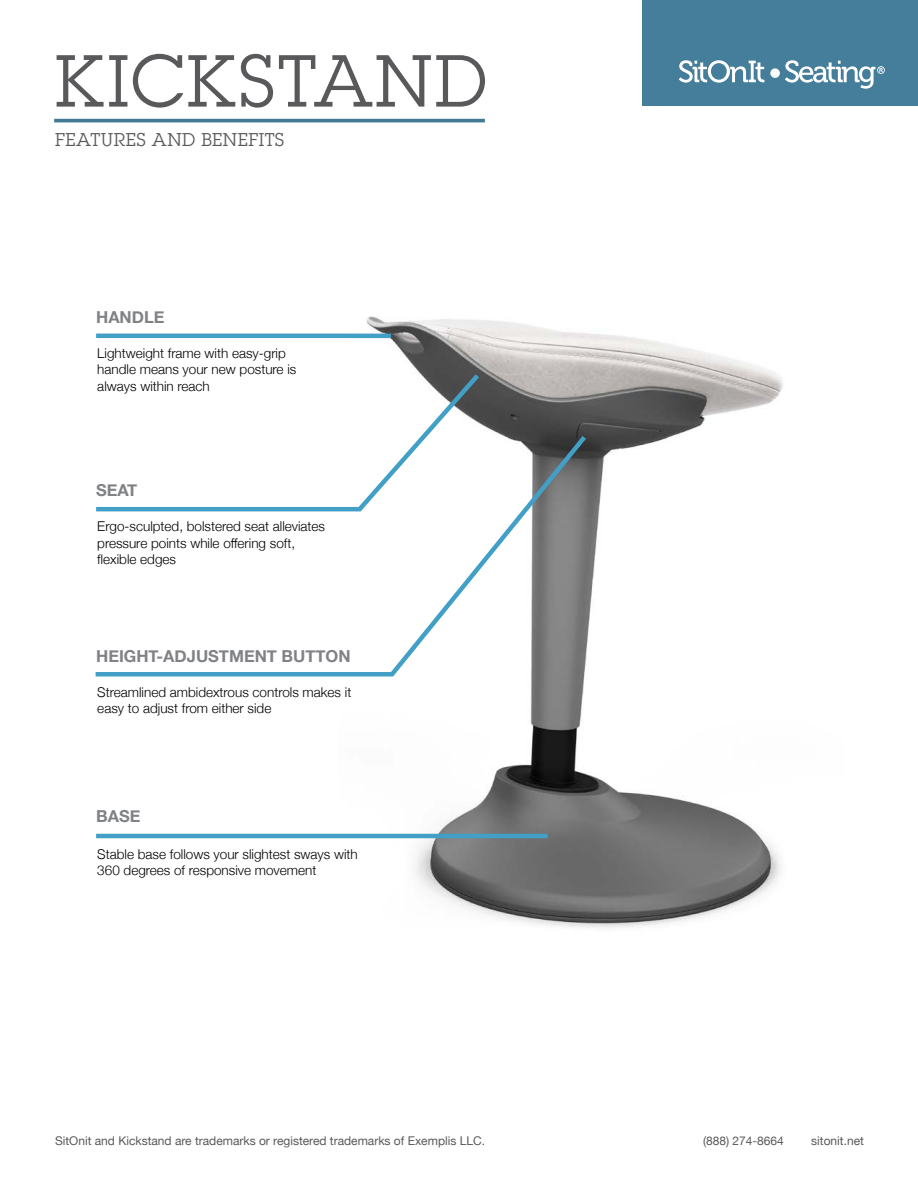
<style>
.page{position:relative;width:918px;height:1188px;background:#fff}
.page>*{position:absolute;margin:0;border:0;box-sizing:border-box;transform-origin:0 0}
.t1{font:72px "Lubalin Graph Std";letter-spacing:.03em;color:#59595c}
.t2{font:18px "Lubalin Graph Std";letter-spacing:.03em;color:#58595b}
.t3{font:700 16.5px "Helvetica Neue";color:#808285}
.t4{font:300 13.5px/16.5px "Helvetica Neue";color:#000}
.t5{font:12px "Helvetica Neue";color:#58595b}
</style>
<div class="page">
<img style="left:338px;top:316px;width:445px;height:612px">
<div style="left:642px;top:0;width:276px;height:106px;background:#457e9b"></div>
<svg style="left:679px;top:60px;width:206px;height:29px"></svg>
<hr style="left:54px;top:119px;width:431px;height:3px;background:#437a94">
<svg style="left:338px;top:369px;width:146px;height:62px"></svg>
<hr style="left:96px;top:334px;width:295px;height:4px;background:#42a0c7">
<svg style="left:95px;top:431px;width:496px;height:248px"></svg>
<hr style="left:96px;top:834px;width:452px;height:4px;background:#42a0c7">
<h1 class="t1" style="left:55px;top:36px;width:433px">KICKSTAND</h1>
<h2 class="t2" style="left:55px;top:128px;width:230px">FEATURES AND BENEFITS</h2>
<p class="t3" style="left:96px;top:304px;width:70px">HANDLE</p>
<p class="t4" style="left:97px;top:344px;width:201px">Lightweight frame with easy-grip handle means your new posture is always within reach</p>
<p class="t3" style="left:96px;top:477px;width:43px">SEAT</p>
<p class="t4" style="left:97px;top:517px;width:229px">Ergo-sculpted, bolstered seat alleviates pressure points while offering soft, flexible edges</p>
<p class="t3" style="left:96px;top:643px;width:256px">HEIGHT-ADJUSTMENT BUTTON</p>
<p class="t4" style="left:97px;top:683px;width:256px">Streamlined ambidextrous controls makes it easy to adjust from either side</p>
<p class="t3" style="left:96px;top:803px;width:46px">BASE</p>
<p class="t4" style="left:97px;top:845px;width:262px">Stable base follows your slightest sways with<br>360 degrees of responsive movement</p>
<p class="t5" style="left:55px;top:1132px;width:432px">SitOnit and Kickstand are trademarks or registered trademarks of Exemplis LLC.</p>
<p class="t5" style="left:703px;top:1132px;width:82px">(888) 274-8664</p>
<p class="t5" style="left:811px;top:1132px;width:54px">sitonit.net</p>
</div>
